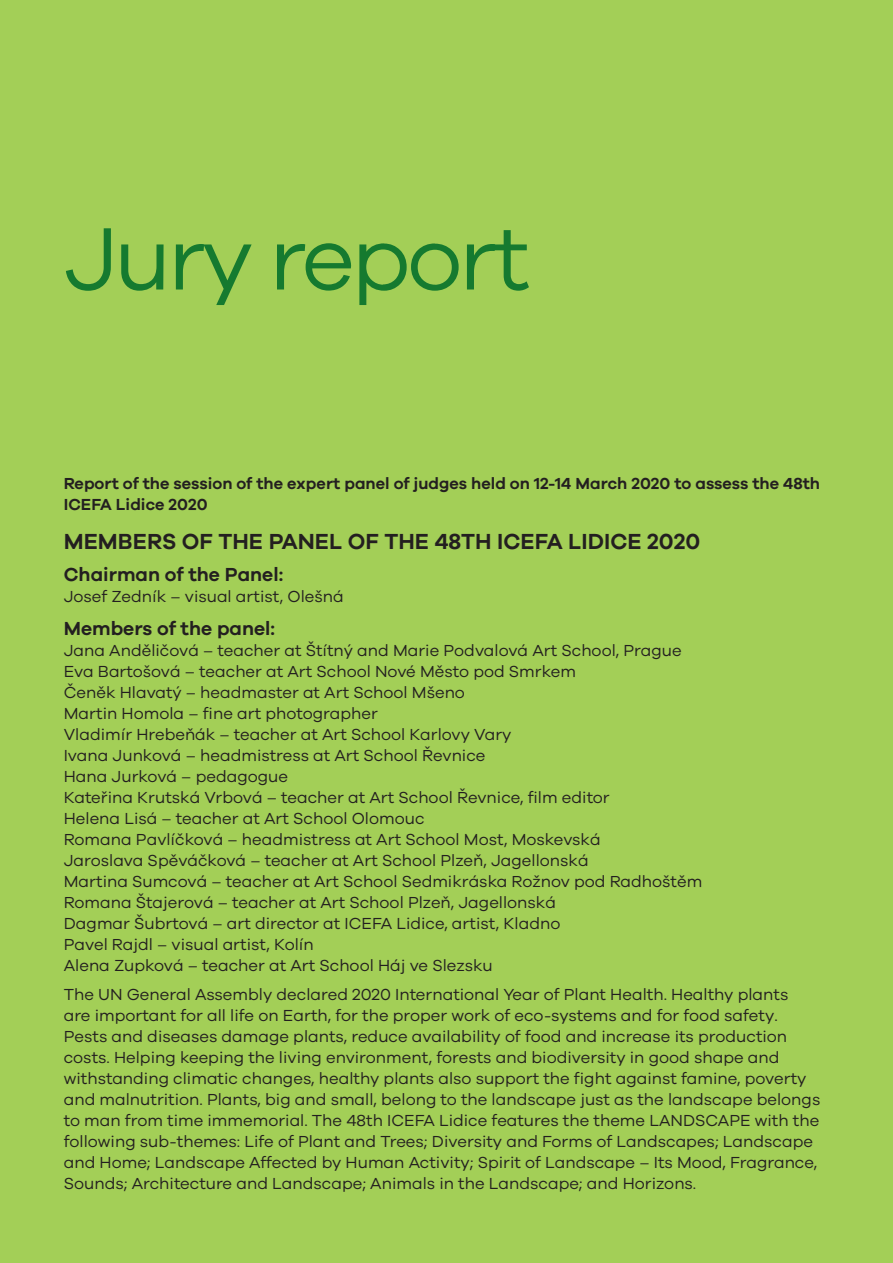
<style>
.page{position:relative;width:893px;height:1263px;background:#a3cf57}
.page>*{position:absolute;margin:0;border:0;box-sizing:border-box;transform-origin:0 0}
.t1{font:91.35px "Galano Grotesque";letter-spacing:-.04em;color:#157a2f}
.Výchozí{font:600 22.5px "Galano Grotesque";color:#231f20}
.Výchozí-2{font:600 19.5px "Galano Grotesque";color:#231f20}
.Výchozí-3{font:16.5px/21px "Galano Grotesque";color:#231f20}
.Výchozí-4{font:600 16.5px/21px "Galano Grotesque";color:#231f20}
</style>
<div class="page">
<p class="t1" style="left:64px;top:204px;width:467px">Jury report</p>
<p class="Výchozí-4" style="left:64px;top:473px;width:758px">Report of the session of the expert panel of judges held on 12-14 March 2020 to assess the 48th<br>ICEFA Lidice 2020</p>
<p class="Výchozí" style="left:64px;top:528px;width:638px">MEMBERS OF THE PANEL OF THE 48TH ICEFA LIDICE 2020</p>
<p class="Výchozí-2" style="left:64px;top:563px;width:221px">Chairman of the Panel:</p>
<p class="Výchozí-3" style="left:64px;top:586px;width:281px">Josef Zedník – visual artist, Olešná</p>
<p class="Výchozí-2" style="left:64px;top:616px;width:213px">Members of the panel:</p>
<p class="Výchozí-3" style="left:64px;top:639px;width:619px">Jana Anděličová – teacher at Štítný and Marie Podvalová Art School, Prague</p>
<p class="Výchozí-3" style="left:64px;top:660px;width:514px">Eva Bartošová – teacher at Art School Nové Město pod Smrkem</p>
<p class="Výchozí-3" style="left:64px;top:681px;width:403px">Čeněk Hlavatý – headmaster at Art School Mšeno</p>
<p class="Výchozí-3" style="left:64px;top:702px;width:316px">Martin Homola – fine art photographer</p>
<p class="Výchozí-3" style="left:64px;top:723px;width:449px">Vladimír Hrebeňák – teacher at Art School Karlovy Vary</p>
<p class="Výchozí-3" style="left:64px;top:744px;width:423px">Ivana Junková – headmistress at Art School Řevnice</p>
<p class="Výchozí-3" style="left:64px;top:765px;width:226px">Hana Jurková – pedagogue</p>
<p class="Výchozí-3" style="left:64px;top:786px;width:547px">Kateřina Krutská Vrbová – teacher at Art School Řevnice, film editor</p>
<p class="Výchozí-3" style="left:64px;top:807px;width:362px">Helena Lisá – teacher at Art School Olomouc</p>
<p class="Výchozí-3" style="left:64px;top:828px;width:538px">Romana Pavlíčková – headmistress at Art School Most, Moskevská</p>
<p class="Výchozí-3" style="left:64px;top:849px;width:526px">Jaroslava Spěváčková – teacher at Art School Plzeň, Jagellonská</p>
<p class="Výchozí-3" style="left:64px;top:870px;width:640px">Martina Sumcová – teacher at Art School Sedmikráska Rožnov pod Radhoštěm</p>
<p class="Výchozí-3" style="left:64px;top:891px;width:494px">Romana Štajerová – teacher at Art School Plzeň, Jagellonská</p>
<p class="Výchozí-3" style="left:64px;top:912px;width:498px">Dagmar Šubrtová – art director at ICEFA Lidice, artist, Kladno</p>
<p class="Výchozí-3" style="left:64px;top:933px;width:252px">Pavel Rajdl – visual artist, Kolín</p>
<p class="Výchozí-3" style="left:64px;top:954px;width:430px">Alena Zupková – teacher at Art School Háj ve Slezsku</p>
<p class="Výchozí-3" style="left:64px;top:984px;width:758px">The UN General Assembly declared 2020 International Year of Plant Health. Healthy plants<br>are important for all life on Earth, for the proper work of eco-systems and for food safety.<br>Pests and diseases damage plants, reduce availability of food and increase its production costs. Helping keeping the living environment, forests and biodiversity in good shape and withstanding climatic changes, healthy plants also support the fight against famine, poverty and malnutrition. Plants, big and small, belong to the landscape just as the landscape belongs to man from time immemorial. The 48th ICEFA Lidice features the theme LANDSCAPE with the following sub-themes: Life of Plant and Trees; Diversity and Forms of Landscapes; Landscape and Home; Landscape Affected by Human Activity; Spirit of Landscape – Its Mood, Fragrance, Sounds; Architecture and Landscape; Animals in the Landscape; and Horizons.</p>
</div>
